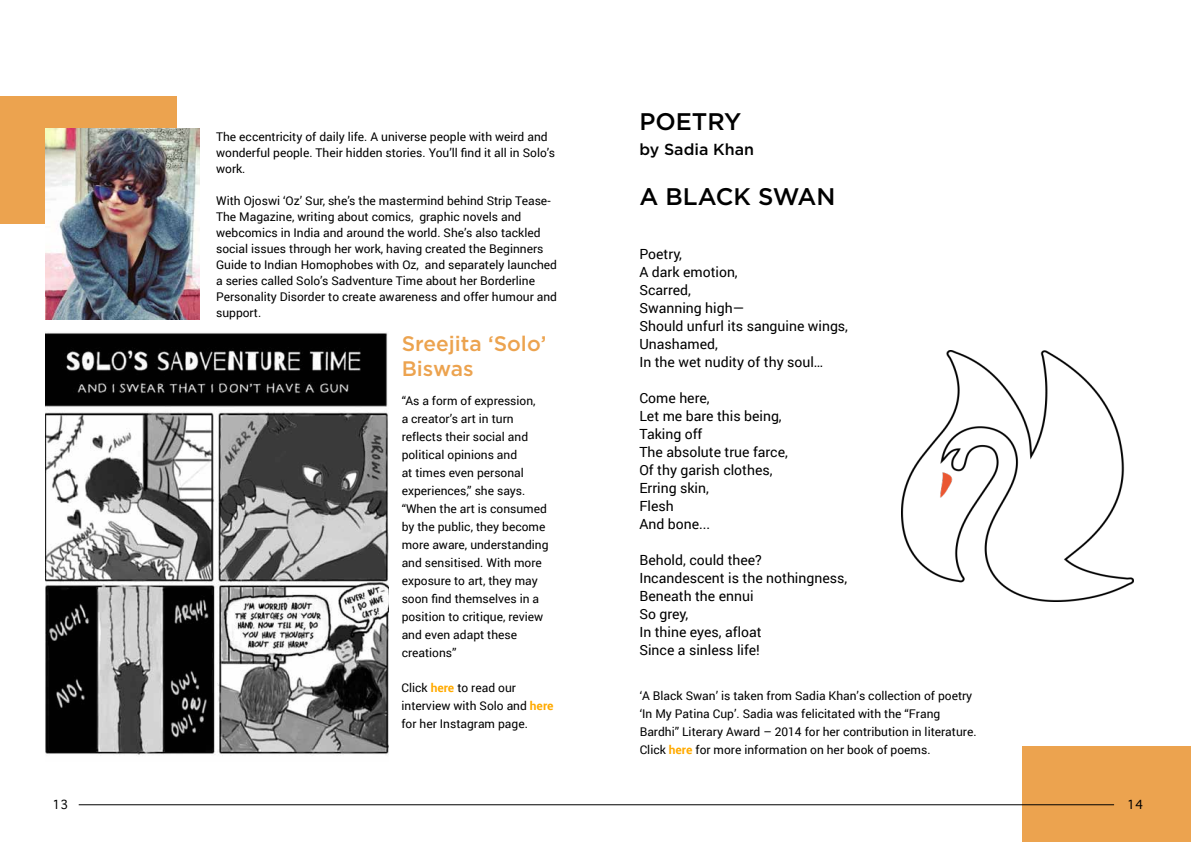
<style>
.page{position:relative;width:1191px;height:842px;background:#fff}
.page>*{position:absolute;margin:0;border:0;box-sizing:border-box;transform-origin:0 0}
.t1{font:500 24px "Gotham";color:#000}
.t2{font:500 21px/25px "Gotham";color:#eca34f}
.t3{font:500 16px "Gotham";color:#000}
.t4{font:14px/18px "Roboto";color:#000}
.t5{font:12px/18px "Roboto";color:#000}
.t6{font:12px "Geneva";color:#000}
.s1{font-weight:700;color:#fa0}
</style>
<div class="page">
<div style="left:0;top:96px;width:177px;height:128px;background:#eca34f"></div>
<div style="left:1022px;top:747px;width:169px;height:95px;background:#eca34f"></div>
<img style="left:46px;top:129px;width:154px;height:190px">
<img style="left:46px;top:332px;width:342px;height:423px">
<hr style="left:79px;top:804px;width:1035px;height:1px;background:#000">
<img style="left:901px;top:350px;width:232px;height:251px">
<p class="t6" style="left:53px;top:797px;width:18px">13</p>
<p class="t5" style="left:216px;top:129px;width:340px;line-height:16px">The eccentricity of daily life. A universe people with weird and wonderful people. Their hidden stories. You’ll find it all in Solo’s work.</p>
<p class="t5" style="left:216px;top:193px;width:342px;line-height:16px">With Ojoswi ‘Oz’ Sur, she’s the mastermind behind Strip Tease-The Magazine, writing about comics, graphic novels and webcomics in India and around the world. She’s also tackled social issues through her work, having created the Beginners Guide to Indian Homophobes with Oz, and separately launched a series called Solo’s Sadventure Time about her Borderline Personality Disorder to create awareness and offer humour and support.</p>
<h2 class="t2" style="left:402px;top:331px;width:146px">Sreejita ‘Solo’<br>Biswas</h2>
<p class="t5" style="left:402px;top:391px;width:148px">“As a form of expression,<br>a creator’s art in turn reflects their social and political opinions and<br>at times even personal experiences,” she says. “When the art is consumed by the public, they become more aware, understanding and sensitised. With more exposure to art, they may soon find themselves in a position to critique, review and even adapt these creations”</p>
<p class="t5" style="left:401px;top:678px;width:153px">Click <span class="s1">here</span> to read our interview with Solo and <span class="s1">here </span>for her Instagram page.</p>
<h1 class="t1" style="left:639px;top:106px;width:103px">POETRY</h1>
<h3 class="t3" style="left:639px;top:139px;width:116px">by Sadia Khan</h3>
<h1 class="t1" style="left:639px;top:181px;width:197px">A BLACK SWAN</h1>
<p class="t4" style="left:639px;top:244px;width:210px">Poetry,<br>A dark emotion,<br>Scarred,<br>Swanning high—<br>Should unfurl its sanguine wings,<br>Unashamed,<br>In the wet nudity of thy soul…</p>
<p class="t4" style="left:639px;top:388px;width:150px">Come here,<br>Let me bare this being,<br>Taking off<br>The absolute true farce,<br>Of thy garish clothes,<br>Erring skin,<br>Flesh<br>And bone...</p>
<p class="t4" style="left:639px;top:550px;width:209px">Behold, could thee?<br>Incandescent is the nothingness,<br>Beneath the ennui<br>So grey,<br>In thine eyes, afloat<br>Since a sinless life!</p>
<p class="t5" style="left:639px;top:686px;width:338px">‘A Black Swan’ is taken from Sadia Khan’s collection of poetry ‘In My Patina Cup’. Sadia was felicitated with the “Frang Bardhi” Literary Award – 2014 for her contribution in literature.<br>Click <span class="s1">here</span> for more information on her book of poems.</p>
<p class="t6" style="left:1127px;top:798px;width:18px">14</p>
</div>
